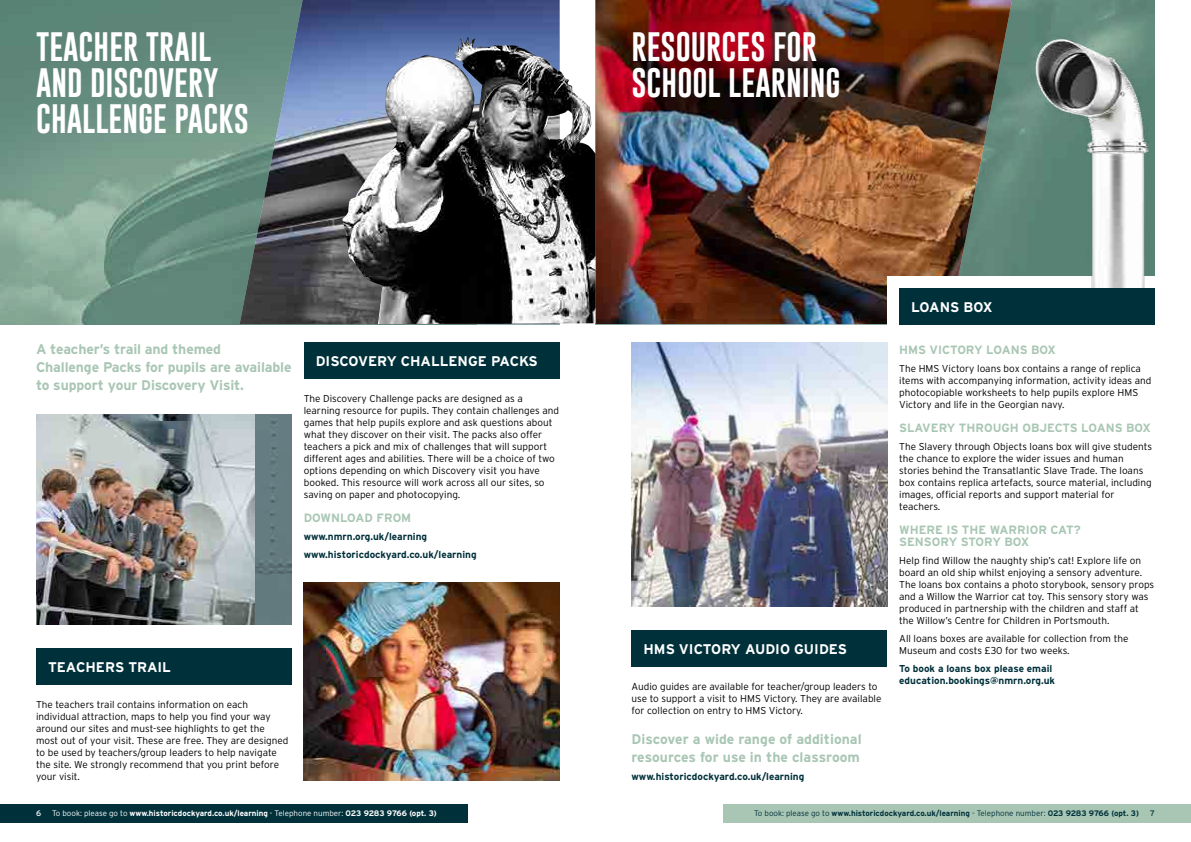
<style>
.page{position:relative;width:1191px;height:842px;background:#fff}
.page>*{position:absolute;margin:0;border:0;box-sizing:border-box;transform-origin:0 0}
.t1{font:30px/36px "Gobold";color:#fff}
.t2{font:700 14px/18px "Interstate";letter-spacing:-.01em;color:#a9c6b4}
.t3{font:700 14px "Interstate";color:#fff}
.t4{font:700 12px/12px "Interstate";color:#a9c6b4}
.t5{font:300 10px/12px "Interstate";color:#000}
.t6{font:700 10px/12px "Interstate";color:#00313b}
.t7{font:700 8px "Interstate";color:#fff}
.t8{font:700 8px "Interstate";color:#00313b}
.t9{font:8px "Interstate";color:#fff}
.t10{font:8px "Interstate";color:#00313b}
.s1{font-weight:300}
</style>
<div class="page">
<div style="left:911px;top:0;width:244px;height:276px;background:#5e8477"></div>
<img style="left:595px;top:0;width:417px;height:324px">
<div style="left:36px;top:648px;width:256px;height:36px;background:#00313b"></div>
<div style="left:304px;top:343px;width:255px;height:36px;background:#00313b"></div>
<img style="left:304px;top:582px;width:255px;height:198px">
<img style="left:36px;top:414px;width:220px;height:210px">
<img style="left:631px;top:342px;width:256px;height:264px">
<div style="left:631px;top:630px;width:256px;height:36px;background:#00313b"></div>
<svg style="left:0;top:0;width:240px;height:324px;background:#6e9484"></svg>
<img style="left:240px;top:0;width:319px;height:324px">
<img style="left:454px;top:37px;width:28px;height:48px">
<div style="left:887px;top:276px;width:277px;height:66px;background:#fff"></div>
<img style="left:989px;top:11px;width:161px;height:277px">
<div style="left:899px;top:288px;width:256px;height:36px;background:#00313b"></div>
<div style="left:256px;top:414px;width:36px;height:210px;background:#647b80"></div>
<div style="left:0;top:804px;width:468px;height:18px;background:#00313b"></div>
<div style="left:723px;top:804px;width:468px;height:18px;background:#a9c6b4"></div>
<h1 class="t1" style="left:36px;top:29px;width:214px">TEACHER TRAIL<br>AND DISCOVERY<br>CHALLENGE PACKS</h1>
<h2 class="t2" style="left:36px;top:340px;width:257px">A teacher’s trail and themed<br>Challenge Packs for pupils are available to support your Discovery Visit.</h2>
<h2 class="t3" style="left:316px;top:353px;width:224px">DISCOVERY CHALLENGE PACKS</h2>
<p class="t5" style="left:304px;top:392px;width:257px">The Discovery Challenge packs are designed as a learning resource for pupils. They contain challenges and games that help pupils explore and ask questions about what they discover on their visit. The packs also offer teachers a pick and mix of challenges that will support different ages and abilities. There will be a choice of two options depending on which Discovery visit you have booked. This resource will work across all our sites, so saving on paper and photocopying.</p>
<p class="t4" style="left:304px;top:512px;width:109px">DOWNLOAD FROM</p>
<p class="t6" style="left:304px;top:527px;width:174px;line-height:18px">www.nmrn.org.uk/learning www.historicdockyard.co.uk/learning</p>
<h2 class="t3" style="left:48px;top:659px;width:124px">TEACHERS TRAIL</h2>
<p class="t5" style="left:36px;top:698px;width:254px">The teachers trail contains information on each individual attraction, maps to help you find your way around our sites and must-see highlights to get the most out of your visit. These are free. They are designed to be used by teachers/group leaders to help navigate the site. We strongly recommend that you print before your visit.</p>
<h1 class="t1" style="left:631px;top:29px;width:211px">RESOURCES FOR<br>SCHOOL LEARNING</h1>
<h2 class="t3" style="left:643px;top:641px;width:205px">HMS VICTORY AUDIO GUIDES</h2>
<p class="t5" style="left:631px;top:680px;width:251px">Audio guides are available for teacher/group leaders to use to support a visit to HMS Victory. They are available for collection on entry to HMS Victory.</p>
<h2 class="t2" style="left:631px;top:730px;width:232px">Discover a wide range of additional resources for use in the classroom</h2>
<p class="t6" style="left:631px;top:770px;width:174px">www.historicdockyard.co.uk/learning</p>
<h2 class="t3" style="left:911px;top:299px;width:83px">LOANS BOX</h2>
<p class="t4" style="left:899px;top:344px;width:158px">HMS VICTORY LOANS BOX</p>
<p class="t5" style="left:899px;top:362px;width:254px">The HMS Victory loans box contains a range of replica items with accompanying information, activity ideas and photocopiable worksheets to help pupils explore HMS Victory and life in the Georgian navy.</p>
<p class="t4" style="left:899px;top:422px;width:253px">SLAVERY THROUGH OBJECTS LOANS BOX</p>
<p class="t5" style="left:899px;top:440px;width:254px">The Slavery through Objects loans box will give students the chance to explore the wider issues and human stories behind the Transatlantic Slave Trade. The loans box contains replica artefacts, source material, including images, official reports and support material for teachers.</p>
<p class="t4" style="left:899px;top:524px;width:183px">WHERE IS THE WARRIOR CAT?<br>SENSORY STORY BOX</p>
<p class="t5" style="left:899px;top:554px;width:256px">Help find Willow the naughty ship’s cat! Explore life on board an old ship whilst enjoying a sensory adventure.<br>The loans box contains a photo storybook, sensory props and a Willow the Warrior cat toy. This sensory story was produced in partnership with the children and staff at the Willow’s Centre for Children in Portsmouth.</p>
<p class="t5" style="left:899px;top:632px;width:231px">All loans boxes are available for collection from the<br>Museum and costs £30 for two weeks.</p>
<p class="t6" style="left:899px;top:662px;width:157px">To book a loans box please email education.bookings@nmrn.org.uk</p>
<p class="t9" style="left:36px;top:808px;width:7px">6</p>
<p class="t7" style="left:52px;top:808px;width:386px"><span class="s1">To book: please go to</span> www.historicdockyard.co.uk/learning <span class="s1">- Telephone number:</span> 023 9283 9766 (opt. 3)</p>
<p class="t8" style="left:754px;top:808px;width:386px"><span class="s1">To book: please go to</span> www.historicdockyard.co.uk/learning <span class="s1">- Telephone number:</span> 023 9283 9766 (opt. 3)</p>
<p class="t10" style="left:1150px;top:809px;width:6px">7</p>
</div>
